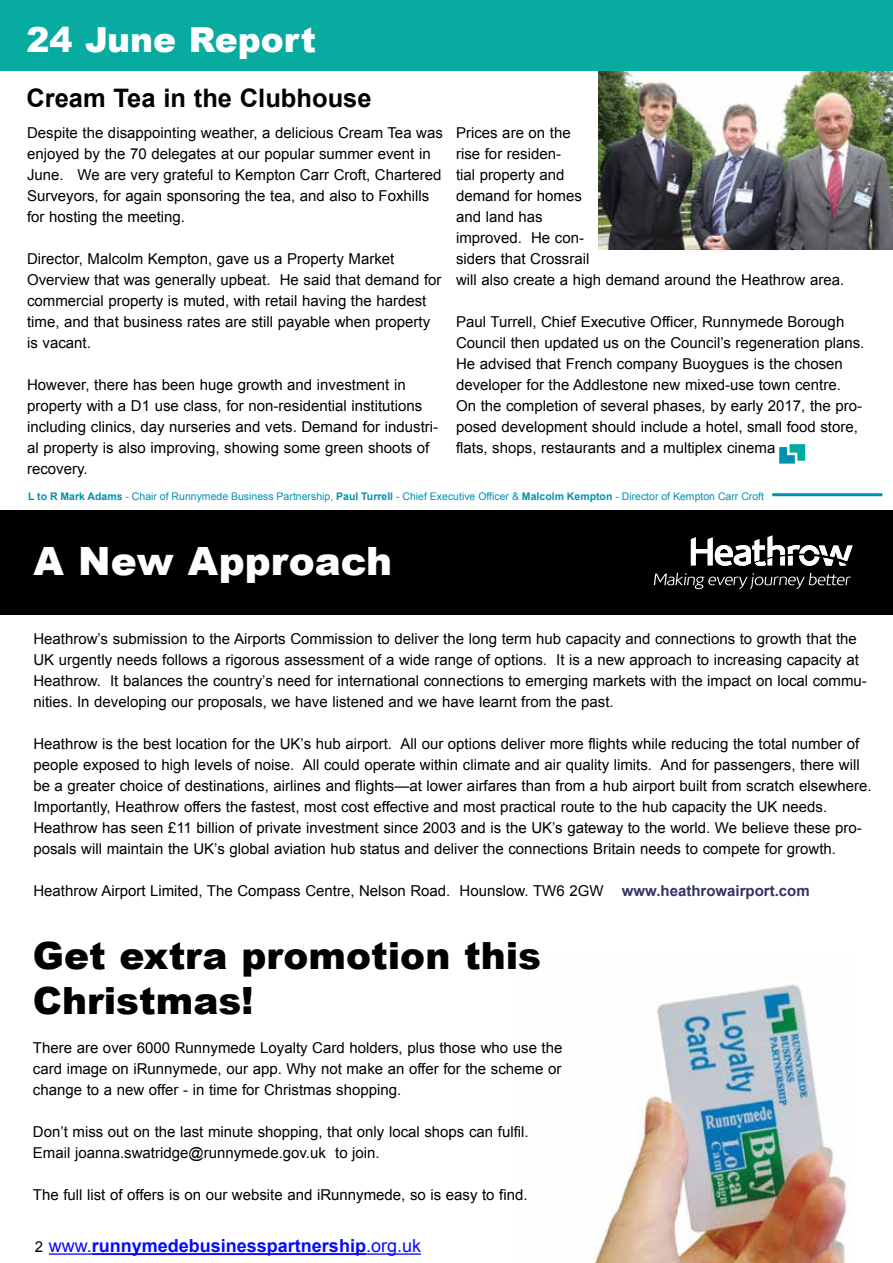
<style>
.page{position:relative;width:893px;height:1263px;background:#fff}
.page>*{position:absolute;margin:0;border:0;box-sizing:border-box;transform-origin:0 0}
.t1{font:900 39px "Arial";color:#fff}
.t2{font:900 37.5px/45px "Arial";color:#000}
.t3{font:900 34.5px "Arial";color:#fff}
.t4{font:700 25.5px "Arial";color:#000}
.t5{font:700 18px "Arial";color:#00f}
.t6{font:15px/21px "Arial";color:#000}
.t7{font:10.5px "Arial";color:#0091b1}
.s1{font-weight:700}
.s2{font-weight:700;color:#336}
.s3{font-weight:400;font-size:15px;color:#000}
.s4{font-weight:400}
</style>
<div class="page">
<div style="left:0;top:0;width:893px;height:71px;background:#08aba0"></div>
<div style="left:0;top:510px;width:893px;height:104px;background:#000"></div>
<img style="left:598px;top:71px;width:295px;height:179px">
<hr style="left:772px;top:493px;width:110px;height:3px;background:#0091b1">
<hr style="left:49px;top:1253px;width:43px;height:2px;background:#00f">
<hr style="left:92px;top:1253px;width:274px;height:2px;background:#00f">
<hr style="left:366px;top:1253px;width:55px;height:2px;background:#00f">
<img style="left:593px;top:984px;width:254px;height:279px">
<svg style="left:779px;top:444px;width:26px;height:20px"></svg>
<svg style="left:691px;top:535px;width:162px;height:31px"></svg>
<svg style="left:654px;top:573px;width:197px;height:16px"></svg>
<h3 class="t3" style="left:26px;top:14px;width:291px">24 June Report</h3>
<h3 class="t4" style="left:26px;top:81px;width:347px">Cream Tea in the Clubhouse</h3>
<p class="t6" style="left:27px;top:123px;width:417px">Despite the disappointing weather, a delicious Cream Tea was enjoyed by the 70 delegates at our popular summer event in June. We are very grateful to Kempton Carr Croft, Chartered Surveyors, for again sponsoring the tea, and also to Foxhills for hosting the meeting.</p>
<p class="t6" style="left:27px;top:249px;width:416px">Director, Malcolm Kempton, gave us a Property Market Overview that was generally upbeat. He said that demand for commercial property is muted, with retail having the hardest time, and that business rates are still payable when property is vacant.</p>
<p class="t6" style="left:27px;top:375px;width:413px">However, there has been huge growth and investment in property with a D1 use class, for non-residential institutions including clinics, day nurseries and vets. Demand for industri&shy;al property is also improving, showing some green shoots of recovery.</p>
<p class="t6" style="left:456px;top:123px;width:390px">Prices are on the<br>rise for residen-<br>tial property and<br>demand for homes<br>and land has<br>improved. He con-<br>siders that Crossrail<br>will also create a high demand around the Heathrow area.</p>
<p class="t6" style="left:456px;top:312px;width:410px">Paul Turrell, Chief Executive Officer, Runnymede Borough Council then updated us on the Council’s regeneration plans.<br>He advised that French company Buoygues is the chosen developer for the Addlestone new mixed-use town centre.<br>On the completion of several phases, by early 2017, the pro&shy;posed development should include a hotel, small food store, flats, shops, restaurants and a multiplex cinema</p>
<p class="t7" style="left:28px;top:489px;width:738px"><span class="s1">L to R Mark Adams</span> - Chair of Runnymede Business Partnership, <span class="s1">Paul Turrell</span> - Chief Executive Officer &amp; <span class="s1">Malcolm Kempton</span> - Director of Kempton Carr Croft</p>
<h1 class="t1" style="left:34px;top:532px;width:360px">A New Approach</h1>
<p class="t6" style="left:33px;top:628px;width:835px">Heathrow’s submission to the Airports Commission to deliver the long term hub capacity and connections to growth that the UK urgently needs follows a rigorous assessment of a wide range of options. It is a new approach to increasing capacity at Heathrow. It balances the country’s need for international connections to emerging markets with the impact on local commu&shy;nities. In developing our proposals, we have listened and we have learnt from the past.</p>
<p class="t6" style="left:33px;top:733px;width:840px">Heathrow is the best location for the UK’s hub airport. All our options deliver more flights while reducing the total number of people exposed to high levels of noise. All could operate within climate and air quality limits. And for passengers, there will be a greater choice of destinations, airlines and flights—at lower airfares than from a hub airport built from scratch elsewhere.<br>Importantly, Heathrow offers the fastest, most cost effective and most practical route to the hub capacity the UK needs.<br>Heathrow has seen £11 billion of private investment since 2003 and is the UK’s gateway to the world. We believe these pro&shy;posals will maintain the UK’s global aviation hub status and deliver the connections Britain needs to compete for growth.</p>
<p class="t6" style="left:33px;top:880px;width:778px">Heathrow Airport Limited, The Compass Centre, Nelson Road. Hounslow. TW6 2GW <span class="s2">www.heathrowairport.com</span></p>
<h2 class="t2" style="left:33px;top:932px;width:510px">Get extra promotion this<br>Christmas!</h2>
<p class="t6" style="left:33px;top:1038px;width:531px;text-align:justify">There are over 6000 Runnymede Loyalty Card holders, plus those who use the card image on iRunnymede, our app. Why not make an offer for the scheme or change to a new offer - in time for Christmas shopping.</p>
<p class="t6" style="left:33px;top:1122px;width:497px">Don’t miss out on the last minute shopping, that only local shops can fulfil.<br>Email joanna.swatridge@runnymede.gov.uk to join.</p>
<p class="t6" style="left:33px;top:1185px;width:496px">The full list of offers is on our website and iRunnymede, so is easy to find.</p>
<p class="t5" style="left:35px;top:1234px;width:388px"><span class="s3">2</span> <span class="s4">www.</span>runnymedebusinesspartnership<span class="s4">.org.uk</span></p>
</div>
